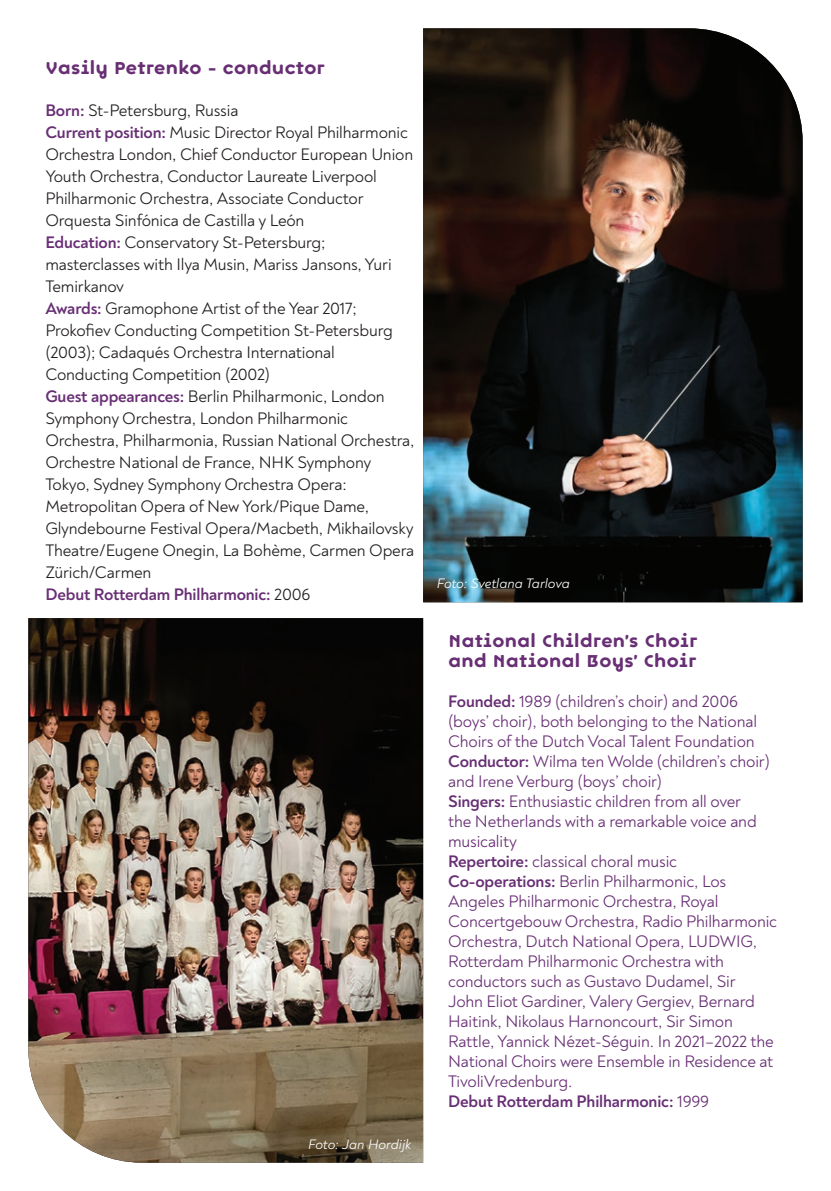
<style>
.page{position:relative;width:831px;height:1191px;background:#fff}
.page>*{position:absolute;margin:0;border:0;box-sizing:border-box;transform-origin:0 0}
.t1{font:20px "Rpho";letter-spacing:-.01em;color:#682f74}
.t2{font:17px/22px "Noah";letter-spacing:-.01em;color:#231f20}
.t3{font:17px/20px "Noah";letter-spacing:-.01em;color:#682f74}
.t4{font:700 17px "Noah";letter-spacing:-.01em;color:#682f74}
.t5{font:italic 14px "Noah";letter-spacing:-.01em;color:#fff}
.s1{font-weight:700;color:#682f74}
.s2{font-weight:400;color:#231f20}
.s3{font-weight:700}
.s4{font-weight:400}
</style>
<div class="page">
<hr style="left:830px;top:0;width:1px;height:1191px;background:#ebebe2">
<img style="left:423px;top:28px;width:379px;height:574px">
<img style="left:28px;top:618px;width:395px;height:544px">
<p class="t1" style="left:45px;top:56px;width:281px">Vasily Petrenko - conductor</p>
<p class="t2" style="left:45px;top:99px;width:195px"><span class="s1">Born:</span> St-Petersburg, Russia</p>
<p class="t2" style="left:45px;top:121px;width:369px"><span class="s1">Current position:</span> Music Director Royal Philharmonic Orchestra London, Chief Conductor European Union Youth Orchestra, Conductor Laureate Liverpool Philharmonic Orchestra, Associate Conductor Orquesta Sinfónica de Castilla y León</p>
<p class="t2" style="left:45px;top:231px;width:348px"><span class="s1">Education:</span> Conservatory St-Petersburg; masterclasses with Ilya Musin, Mariss Jansons, Yuri<br>Temirkanov</p>
<p class="t2" style="left:45px;top:297px;width:349px"><span class="s1">Awards:</span> Gramophone Artist of the Year 2017; Prokofiev Conducting Competition St-Petersburg (2003); Cadaqués Orchestra International Conducting Competition (2002)</p>
<p class="t2" style="left:45px;top:385px;width:371px"><span class="s1">Guest appearances:</span> Berlin Philharmonic, London Symphony Orchestra, London Philharmonic Orchestra, Philharmonia, Russian National Orchestra, Orchestre National de France, NHK Symphony</p>
<p class="t2" style="left:45px;top:473px;width:370px">Tokyo, Sydney Symphony Orchestra Opera:<br>Metropolitan Opera of New York/Pique Dame, Glyndebourne Festival Opera/Macbeth, Mikhailovsky Theatre/Eugene Onegin, La Bohème, Carmen Opera Zürich/Carmen</p>
<p class="t4" style="left:45px;top:583px;width:266px">Debut Rotterdam Philharmonic: <span class="s2">2006</span></p>
<p class="t5" style="left:308px;top:1135px;width:105px">Foto: Jan Hordijk</p>
<p class="t5" style="left:437px;top:575px;width:135px">Foto: Svetlana Tarlova</p>
<p class="t1" style="left:448px;top:629px;width:251px">National Children’s Choir</p>
<p class="t1" style="left:448px;top:649px;width:250px">and National Boys’ Choir</p>
<p class="t3" style="left:448px;top:691px;width:310px"><span class="s3">Founded:</span> 1989 (children’s choir) and 2006 (boys’ choir), both belonging to the National<br>Choirs of the Dutch Vocal Talent Foundation</p>
<p class="t3" style="left:448px;top:751px;width:323px"><span class="s3">Conductor:</span> Wilma ten Wolde (children’s choir) and Irene Verburg (boys’ choir)</p>
<p class="t3" style="left:448px;top:791px;width:310px"><span class="s3">Singers:</span> Enthusiastic children from all over the Netherlands with a remarkable voice and musicality</p>
<p class="t3" style="left:448px;top:851px;width:230px"><span class="s3">Repertoire:</span> classical choral music</p>
<p class="t3" style="left:448px;top:871px;width:330px"><span class="s3">Co-operations:</span> Berlin Philharmonic, Los Angeles Philharmonic Orchestra, Royal Concertgebouw Orchestra, Radio Philharmonic Orchestra, Dutch National Opera, LUDWIG, Rotterdam Philharmonic Orchestra with conductors such as Gustavo Dudamel, Sir<br>John Eliot Gardiner, Valery Gergiev, Bernard Haitink, Nikolaus Harnoncourt, Sir Simon Rattle, Yannick Nézet-Séguin. In 2021–2022 the National Choirs were Ensemble in Residence at TivoliVredenburg.</p>
<p class="t4" style="left:448px;top:1090px;width:263px">Debut Rotterdam Philharmonic: <span class="s4">1999</span></p>
</div>
